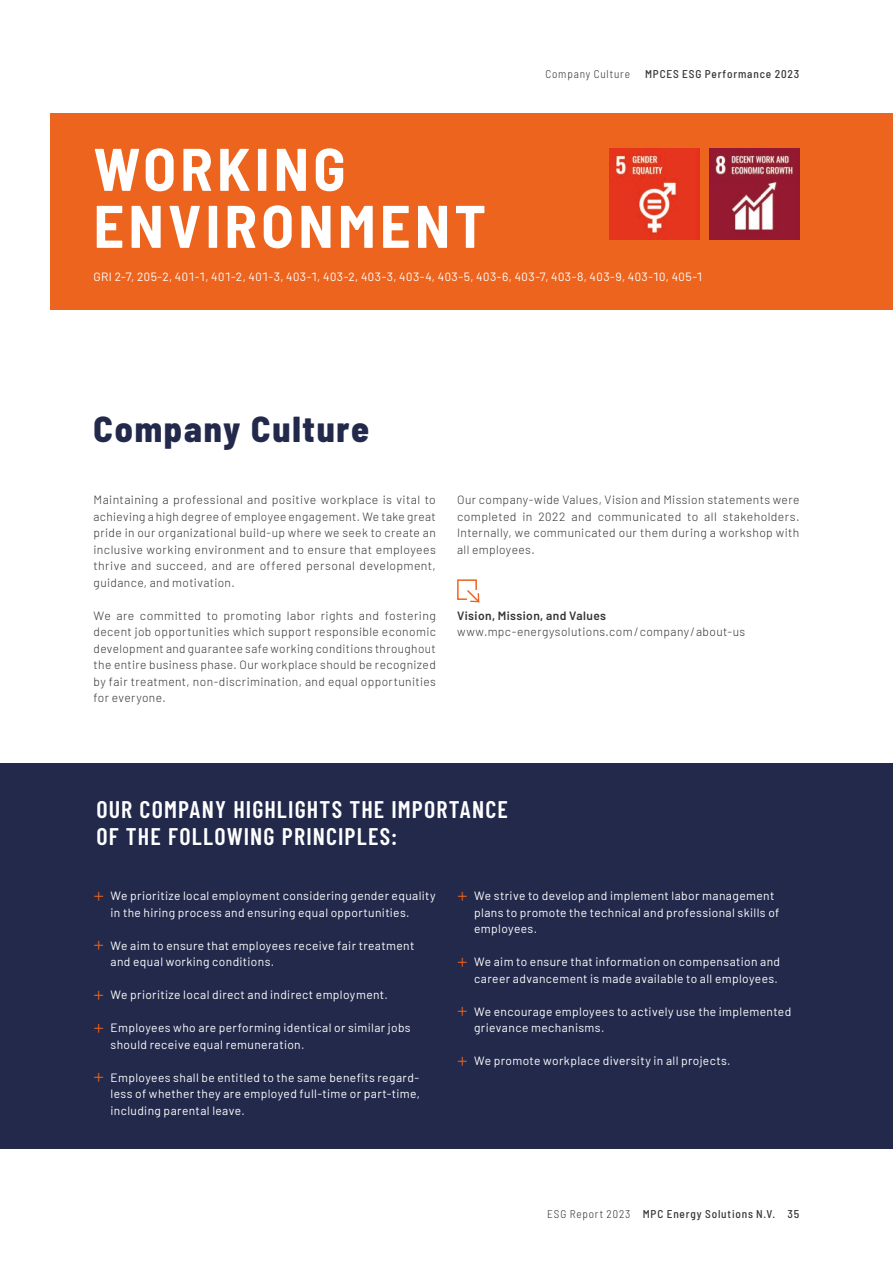
<style>
.page{position:relative;width:893px;height:1263px;background:#fff}
.page>*{position:absolute;margin:0;border:0;box-sizing:border-box;transform-origin:0 0}
.t1{font:700 semi-condensed 60px/57px "Barlow";letter-spacing:.07em;color:#fff}
.t2{font:800 semi-condensed 36px "Barlow";letter-spacing:.05em;color:#22294b}
.t3{font:600 24px/27px "Barlow Condensed";letter-spacing:.045em;color:#fff}
.t4{font:12px/16.5px "Barlow";letter-spacing:.03em;color:#fff}
.t5{font:300 12px/16.5px "Barlow";letter-spacing:.03em;color:#343434;text-align:justify}
.t6{font:600 12px "Barlow";letter-spacing:.03em;color:#343434}
.t7{font:500 semi-condensed 11.25px "Barlow";letter-spacing:.075em;color:#343434}
.t8{font:300 semi-condensed 11.25px "Barlow";letter-spacing:.075em;color:#343434}
.s1{font-weight:300;font-size:21px;color:#ec641d}
.s2{font-weight:300}
</style>
<div class="page">
<div style="left:51px;top:113px;width:842px;height:197px;background:#ec641d"></div>
<img style="left:609px;top:149px;width:90px;height:90px">
<img style="left:709px;top:149px;width:90px;height:90px">
<svg style="left:457px;top:579px;width:23px;height:24px"></svg>
<div style="left:0;top:763px;width:893px;height:385px;background:#22294b"></div>
<p class="t8" style="left:545px;top:66px;width:86px">Company Culture</p>
<p class="t7" style="left:645px;top:66px;width:156px">MPCES ESG Performance 2023</p>
<h1 class="t1" style="left:94px;top:137px;width:394px">WORKING<br>ENVIRONMENT</h1>
<p class="t4" style="left:94px;top:267px;width:611px">GRI 2-7, 205-2, 401-1, 401-2, 401-3, 403-1, 403-2, 403-3, 403-4, 403-5, 403-6, 403-7, 403-8, 403-9, 403-10, 405-1</p>
<h2 class="t2" style="left:94px;top:403px;width:277px">Company Culture</h2>
<p class="t5" style="left:94px;top:491px;width:344px">Maintaining a professional and positive workplace is vital to achieving a high degree of employee engagement. We take great pride in our organizational build-up where we seek to create an inclusive working environment and to ensure that employees thrive and succeed, and are offered personal development, guidance, and motivation.</p>
<p class="t5" style="left:94px;top:606px;width:344px">We are committed to promoting labor rights and fostering decent job opportunities which support responsible economic development and guarantee safe working conditions throughout the entire business phase. Our workplace should be recognized by fair treatment, non-discrimination, and equal opportunities for everyone.</p>
<p class="t5" style="left:457px;top:491px;width:344px">Our company-wide Values, Vision and Mission statements were completed in 2022 and communicated to all stakeholders.<br>Internally, we communicated our them during a workshop with all employees.</p>
<p class="t6" style="left:457px;top:607px;width:151px">Vision, Mission, and Values</p>
<p class="t5" style="left:457px;top:623px;width:290px">www.mpc-energysolutions.com/company/about-us</p>
<h3 class="t3" style="left:96px;top:795px;width:413px">OUR COMPANY HIGHLIGHTS THE IMPORTANCE<br>OF THE FOLLOWING PRINCIPLES:</h3>
<p class="t4" style="left:111px;top:887px;width:327px;text-indent:-17px"><span class="s1">+</span> We prioritize local employment considering gender equality in the hiring process and ensuring equal opportunities.</p>
<p class="t4" style="left:111px;top:936px;width:305px;text-indent:-17px"><span class="s1">+</span> We aim to ensure that employees receive fair treatment and equal working conditions.</p>
<p class="t4" style="left:94px;top:986px;width:296px"><span class="s1">+</span> We prioritize local direct and indirect employment.</p>
<p class="t4" style="left:111px;top:1019px;width:302px;text-indent:-17px"><span class="s1">+</span> Employees who are performing identical or similar jobs should receive equal remuneration.</p>
<p class="t4" style="left:111px;top:1068px;width:311px;text-align:justify;text-indent:-17px"><span class="s1">+</span> Employees shall be entitled to the same benefits regard&shy;less of whether they are employed full-time or part-time, including parental leave.</p>
<p class="t4" style="left:474px;top:887px;width:307px;text-indent:-17px"><span class="s1">+</span> We strive to develop and implement labor management plans to promote the technical and professional skills of employees.</p>
<p class="t4" style="left:457px;top:953px;width:324px;text-align:right"><span class="s1">+</span> We aim to ensure that information on compensation and career advancement is made available to all employees.</p>
<p class="t4" style="left:474px;top:1002px;width:319px;text-indent:-17px"><span class="s1">+</span> We encourage employees to actively use the implemented grievance mechanisms.</p>
<p class="t4" style="left:457px;top:1052px;width:275px"><span class="s1">+</span> We promote workplace diversity in all projects.</p>
<p class="t7" style="left:547px;top:1205px;width:254px"><span class="s2">ESG Report 2023</span> MPC Energy Solutions N.V. 35</p>
</div>
